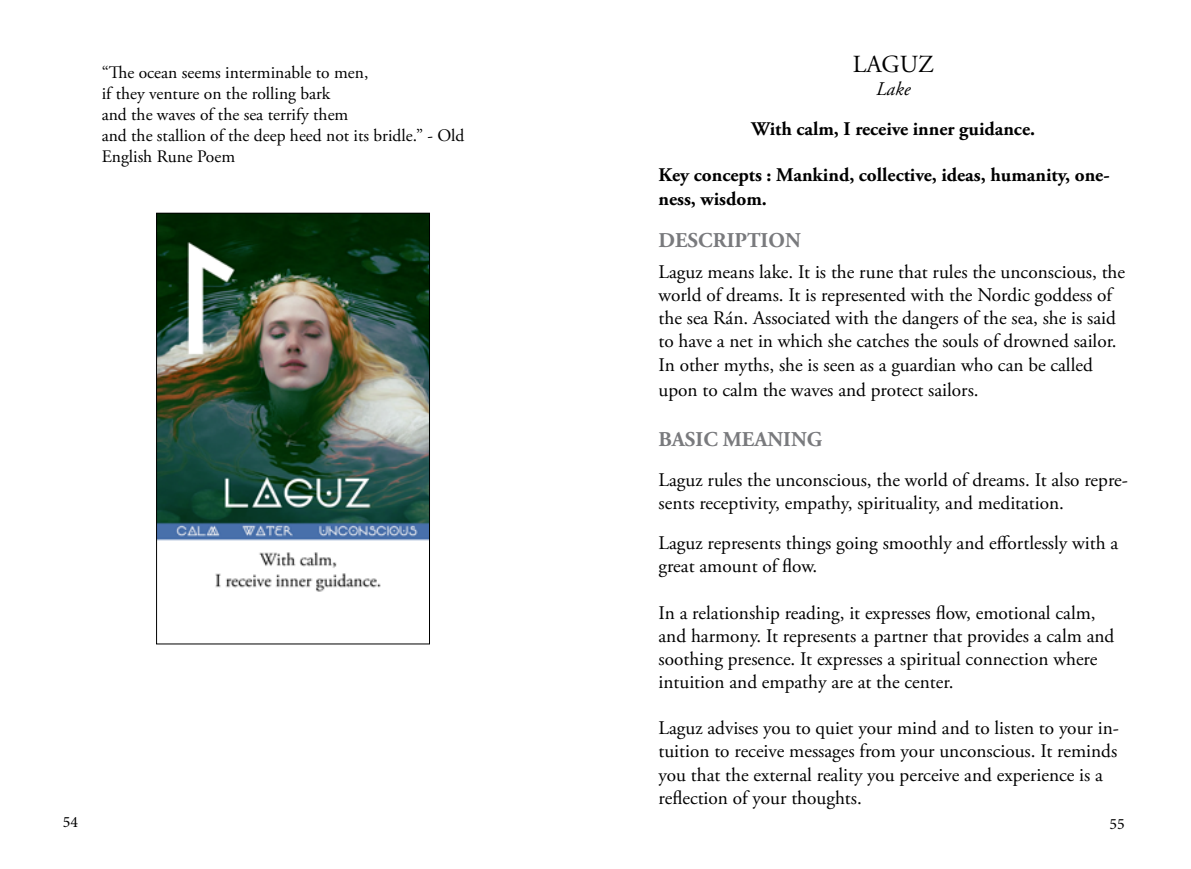
<style>
.page{position:relative;width:1191px;height:869px;background:#fff}
.page>*{position:absolute;margin:0;border:0;box-sizing:border-box;transform-origin:0 0}
.t1{font:24.5px "Adobe Garamond Pro";color:#000}
.t2{font:700 21px "Adobe Garamond Pro";color:#797a7d}
.t3{font:19.25px/23.1px "Adobe Garamond Pro";color:#000}
.t4{font:700 19.25px/23.1px "Adobe Garamond Pro";color:#000}
.t5{font:italic 19.25px "Adobe Garamond Pro";color:#000}
.t6{font:17.5px/21px "Adobe Garamond Pro";color:#000}
.t7{font:15.75px "Minion Pro";color:#000}
</style>
<div class="page">
<img style="left:158px;top:215px;width:270px;height:377px">
<div style="left:156px;top:213px;width:274px;height:431px;border:1px solid #000"></div>
<p class="t6" style="left:102px;top:62px;width:364px">“The ocean seems interminable to men,<br>if they venture on the rolling bark<br>and the waves of the sea terrify them<br>and the stallion of the deep heed not its bridle.” - Old English Rune Poem</p>
<p class="t1" style="left:852px;top:50px;width:83px">LAGUZ</p>
<p class="t5" style="left:876px;top:77px;width:36px">Lake</p>
<p class="t4" style="left:751px;top:118px;width:285px">With calm, I receive inner guidance.</p>
<p class="t4" style="left:658px;top:164px;width:453px">Key concepts : Mankind, collective, ideas, humanity, one&shy;ness, wisdom.</p>
<p class="t2" style="left:658px;top:227px;width:144px">DESCRIPTION</p>
<p class="t3" style="left:658px;top:261px;width:468px">Laguz means lake. It is the rune that rules the unconscious, the world of dreams. It is represented with the Nordic goddess of the sea Rán. Associated with the dangers of the sea, she is said to have a net in which she catches the souls of drowned sailor.<br>In other myths, she is seen as a guardian who can be called</p>
<p class="t3" style="left:658px;top:378px;width:322px">upon to calm the waves and protect sailors.</p>
<p class="t2" style="left:658px;top:427px;width:165px">BASIC MEANING</p>
<p class="t3" style="left:658px;top:469px;width:471px">Laguz rules the unconscious, the world of dreams. It also repre&shy;sents receptivity, empathy, spirituality, and meditation.</p>
<p class="t3" style="left:658px;top:532px;width:461px">Laguz represents things going smoothly and effortlessly with a great amount of flow.</p>
<p class="t3" style="left:658px;top:601px;width:457px">In a relationship reading, it expresses flow, emotional calm, and harmony. It represents a partner that provides a calm and soothing presence. It expresses a spiritual connection where intuition and empathy are at the center.</p>
<p class="t3" style="left:658px;top:717px;width:462px">Laguz advises you to quiet your mind and to listen to your in&shy;tuition to receive messages from your unconscious. It reminds you that the external reality you perceive and experience is a reflection of your thoughts.</p>
<p class="t7" style="left:63px;top:810px;width:17px">54</p>
<p class="t7" style="left:1109px;top:812px;width:17px">55</p>
</div>
